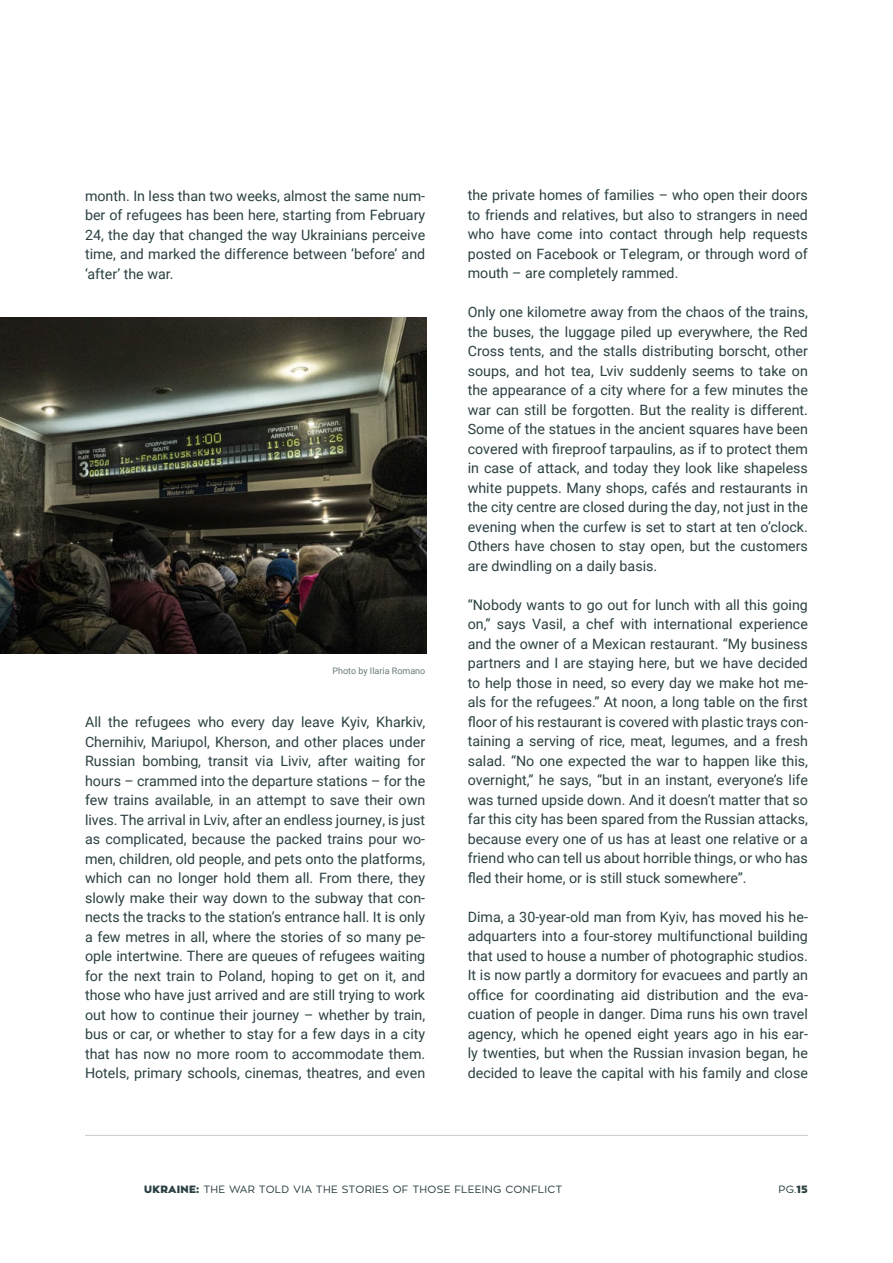
<style>
.page{position:relative;width:893px;height:1263px;background:#fff}
.page>*{position:absolute;margin:0;border:0;box-sizing:border-box;transform-origin:0 0}
.t1{font:14.25px/19.5px "Roboto";color:#2b4042;text-align:justify}
.t2{font:10.5px "Zona Pro";letter-spacing:.025em;color:#2b4042}
.t3{font:9px "Roboto";color:#6b797b}
.s1{font-weight:900}
</style>
<div class="page">
<hr style="left:85px;top:1135px;width:723px;height:1px;background:#ccd1d4">
<img style="left:0;top:318px;width:427px;height:336px">
<p class="t1" style="left:85px;top:185px;width:342px">month. In less than two weeks, almost the same num&shy;ber of refugees has been here, starting from February 24, the day that changed the way Ukrainians perceive time, and marked the difference between ‘before’ and ‘after’ the war.</p>
<p class="t3" style="left:332px;top:664px;width:94px">Photo by Ilaria Romano</p>
<p class="t1" style="left:85px;top:712px;width:342px">All the refugees who every day leave Kyiv, Kharkiv, Chernihiv, Mariupol, Kherson, and other places under Russian bombing, transit via Liviv, after waiting for hours – crammed into the departure stations – for the few trains available, in an attempt to save their own lives. The arrival in Lviv, after an endless journey, is just as complicated, because the packed trains pour wo&shy;men, children, old people, and pets onto the platforms, which can no longer hold them all. From there, they slowly make their way down to the subway that con&shy;nects the tracks to the station’s entrance hall. It is only a few metres in all, where the stories of so many pe&shy;ople intertwine. There are queues of refugees waiting for the next train to Poland, hoping to get on it, and those who have just arrived and are still trying to work out how to continue their journey – whether by train, bus or car, or whether to stay for a few days in a city that has now no more room to accommodate them.<br>Hotels, primary schools, cinemas, theatres, and even</p>
<p class="t1" style="left:468px;top:185px;width:342px">the private homes of families – who open their doors to friends and relatives, but also to strangers in need who have come into contact through help requests posted on Facebook or Telegram, or through word of mouth – are completely rammed.</p>
<p class="t1" style="left:468px;top:302px;width:342px">Only one kilometre away from the chaos of the trains, the buses, the luggage piled up everywhere, the Red Cross tents, and the stalls distributing borscht, other soups, and hot tea, Lviv suddenly seems to take on the appearance of a city where for a few minutes the war can still be forgotten. But the reality is different.<br>Some of the statues in the ancient squares have been covered with fireproof tarpaulins, as if to protect them in case of attack, and today they look like shapeless white puppets. Many shops, cafés and restaurants in the city centre are closed during the day, not just in the evening when the curfew is set to start at ten o’clock.<br>Others have chosen to stay open, but the customers are dwindling on a daily basis.</p>
<p class="t1" style="left:468px;top:595px;width:342px">“Nobody wants to go out for lunch with all this going on,” says Vasil, a chef with international experience and the owner of a Mexican restaurant. “My business partners and I are staying here, but we have decided to help those in need, so every day we make hot me&shy;als for the refugees.” At noon, a long table on the first floor of his restaurant is covered with plastic trays con&shy;taining a serving of rice, meat, legumes, and a fresh salad. “No one expected the war to happen like this, overnight,” he says, “but in an instant, everyone’s life was turned upside down. And it doesn’t matter that so far this city has been spared from the Russian attacks, because every one of us has at least one relative or a friend who can tell us about horrible things, or who has fled their home, or is still stuck somewhere”.</p>
<p class="t1" style="left:468px;top:906px;width:342px">Dima, a 30-year-old man from Kyiv, has moved his he&shy;adquarters into a four-storey multifunctional building that used to house a number of photographic studios.<br>It is now partly a dormitory for evacuees and partly an office for coordinating aid distribution and the eva&shy;cuation of people in danger. Dima runs his own travel agency, which he opened eight years ago in his ear&shy;ly twenties, but when the Russian invasion began, he decided to leave the capital with his family and close</p>
<p class="t2" style="left:144px;top:1183px;width:420px"><span class="s1">UKRAINE:</span> THE WAR TOLD VIA THE STORIES OF THOSE FLEEING CONFLICT</p>
<p class="t2" style="left:779px;top:1183px;width:31px">PG.<span class="s1">15</span></p>
</div>
